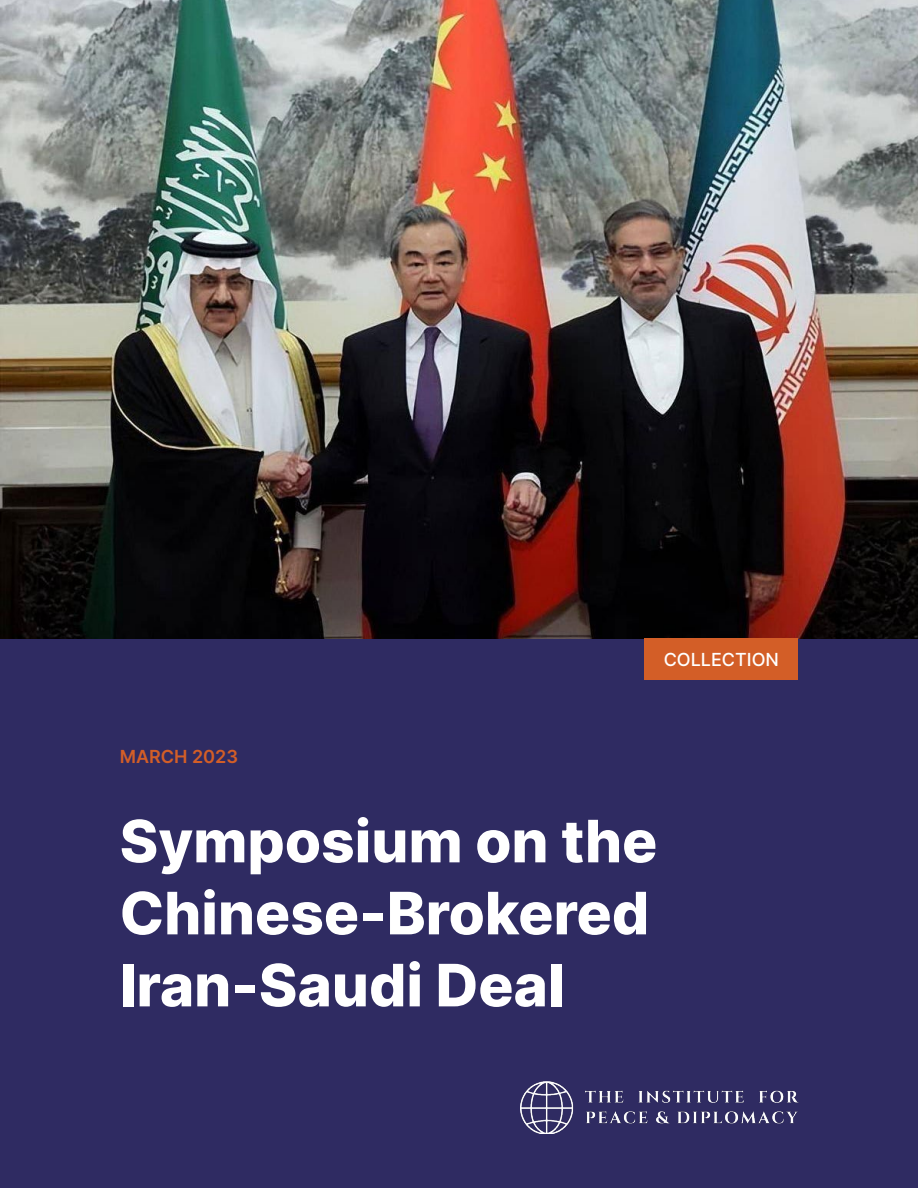
<style>
.page{position:relative;width:918px;height:1188px;background:#2f2b62}
.page>*{position:absolute;margin:0;border:0;box-sizing:border-box;transform-origin:0 0}
.t1{font:800 58.5px/72px "Inter";color:#fff}
.t2{font:500 18px "Inter";color:#fff}
.t3{font:600 18px "Inter";color:#d35e27}
</style>
<div class="page">
<img style="left:520px;top:1082px;width:278px;height:52px">
<img style="left:0;top:0;width:918px;height:638px">
<div style="left:644px;top:638px;width:154px;height:42px;background:#d35e27"></div>
<p class="t2" style="left:664px;top:647px;width:117px">COLLECTION</p>
<p class="t3" style="left:120px;top:744px;width:120px">MARCH 2023</p>
<p class="t1" style="left:120px;top:804px;width:539px">Symposium on the<br>Chinese-Brokered<br>Iran-Saudi Deal</p>
</div>
